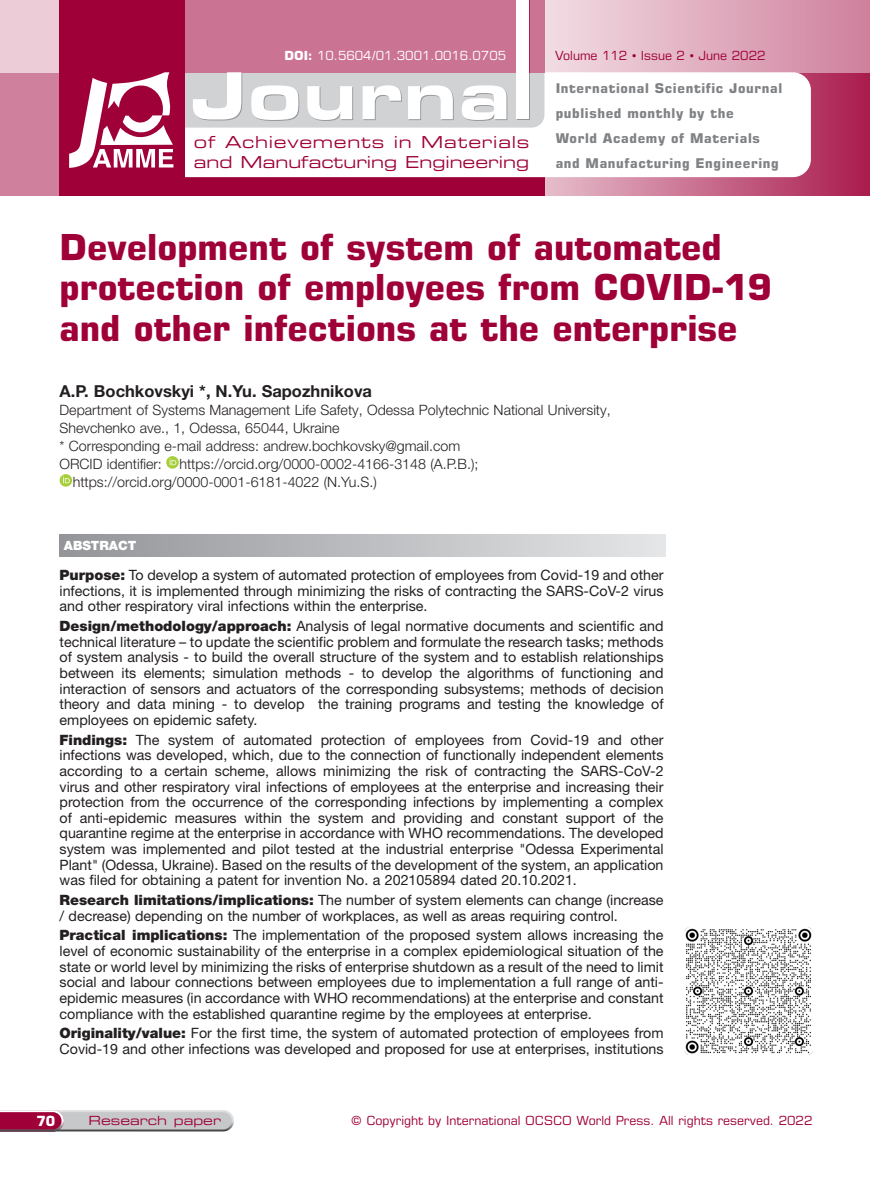
<style>
.page{position:relative;width:872px;height:1191px;background:#fff}
.page>*{position:absolute;margin:0;border:0;box-sizing:border-box;transform-origin:0 0}
.tytuł_artykułu{font:700 36px/40.5px "Eurostile LT Pro";color:#9f0038}
.t1{font:16.5px/19.8px "Eurostile LT Pro Ex 2";color:#9f0038}
.autorzy{font:700 16.5px "Helvetica Neue LT Pro";color:#231f20}
.tekst_abstraktu{font:14.25px/15.6px "Helvetica Neue LT Pro";color:#231f20;text-align:justify}
.uczelnia{font:300 14.25px/18px "Helvetica Neue LT Pro";color:#231f20}
.t2{font:700 14.1px "Eurostile LT Pro";color:#fff}
.t3{font:700 13.5px/24.8px "Eurostile LT Pro";letter-spacing:.045em;color:#808285}
.t4{font:900 12.75px "Helvetica Neue LT Pro";color:#fff}
.t5{font:12.6px "Eurostile LT Pro";color:#9f0038}
.t6{font:12.6px "Eurostile LT Pro";color:#fff}
.t7{font:12.6px "Eurostile LT Pro Ex 2";color:#9f0038}
.s1{font-weight:700}
.s2{font-weight:900}
</style>
<div class="page">
<svg style="left:0;top:1110px;width:234px;height:21px;background:#b998a5"></svg>
<div style="left:514px;top:0;width:356px;height:196px;background:linear-gradient(to right,#eac7d3,#ab2051)"></div>
<div style="left:513px;top:0;width:357px;height:72px;background:linear-gradient(to right,#f6e6eb,#cf809c)"></div>
<div style="left:60px;top:0;width:484px;height:196px;background:#9f0038"></div>
<div style="left:138px;top:72px;width:673px;height:105px;background:#fff;border-radius:18px"></div>
<svg style="left:185px;top:72px;width:359px;height:56px;background:#d1cfd2"></svg>
<div style="left:0;top:0;width:60px;height:196px;background:#cf809c"></div>
<div style="left:0;top:0;width:60px;height:72px;background:#ecccd7"></div>
<div style="left:185px;top:0;width:359px;height:72px;background:#ca7392"></div>
<div style="left:60px;top:0;width:125px;height:196px;background:#9f0038"></div>
<svg style="left:69px;top:72px;width:104px;height:96px"></svg>
<div style="left:518px;top:72px;width:12px;height:48px;background:#939598"></div>
<svg style="left:193px;top:72px;width:49px;height:48px"></svg>
<svg style="left:251px;top:85px;width:48px;height:36px"></svg>
<svg style="left:307px;top:86px;width:46px;height:35px"></svg>
<svg style="left:362px;top:85px;width:40px;height:35px"></svg>
<svg style="left:408px;top:85px;width:46px;height:35px"></svg>
<svg style="left:462px;top:85px;width:45px;height:36px"></svg>
<div style="left:518px;top:0;width:12px;height:72px;background:#a91a4c"></div>
<div style="left:517px;top:0;width:12px;height:119px;background:#fff"></div>
<svg style="left:166px;top:456px;width:13px;height:12px"></svg>
<svg style="left:170px;top:458px;width:6px;height:7px"></svg>
<svg style="left:60px;top:474px;width:12px;height:12px"></svg>
<svg style="left:63px;top:476px;width:7px;height:7px"></svg>
<div style="left:60px;top:535px;width:605px;height:21px;background:linear-gradient(to right,#939498,#e5e6e8)"></div>
<img style="left:685px;top:927px;width:127px;height:127px">
<p class="t6" style="left:285px;top:48px;width:223px"><span class="s1">DOI:</span> 10.5604/01.3001.0016.0705</p>
<p class="t5" style="left:555px;top:48px;width:212px">Volume 112 • Issue 2 • June 2022</p>
<p class="t1" style="left:194px;top:132px;width:337px">of Achievements in Materials and Manufacturing Engineering</p>
<p class="t3" style="left:555px;top:76px;width:228px">International Scientific Journal published monthly by the<br>World Academy of Materials and Manufacturing Engineering</p>
<p class="tytuł_artykułu" style="left:60px;top:226px;width:713px">Development of system of automated protection of employees from COVID-19 and other infections at the enterprise</p>
<p class="autorzy" style="left:60px;top:380px;width:314px">A.P. Bochkovskyi *, N.Yu. Sapozhnikova</p>
<p class="uczelnia" style="left:60px;top:400px;width:552px">Department of Systems Management Life Safety, Odessa Polytechnic National University,<br>Shevchenko ave., 1, Odessa, 65044, Ukraine</p>
<p class="uczelnia" style="left:60px;top:436px;width:402px">* Corresponding e-mail address: andrew.bochkovsky@gmail.com</p>
<p class="uczelnia" style="left:60px;top:454px;width:420px">ORCID identifier: https://orcid.org/0000-0002-4166-3148 (A.P.B.);</p>
<p class="uczelnia" style="left:73px;top:472px;width:305px">https://orcid.org/0000-0001-6181-4022 (N.Yu.S.)</p>
<p class="t4" style="left:64px;top:538px;width:74px">ABSTRACT</p>
<p class="tekst_abstraktu" style="left:60px;top:567px;width:605px"><span class="s2">Purpose:</span> To develop a system of automated protection of employees from Covid-19 and other infections, it is implemented through minimizing the risks of contracting the SARS-CoV-2 virus and other respiratory viral infections within the enterprise.</p>
<p class="tekst_abstraktu" style="left:60px;top:618px;width:605px"><span class="s2">Design/methodology/approach:</span> Analysis of legal normative documents and scientific and technical literature – to update the scientific problem and formulate the research tasks; methods of system analysis - to build the overall structure of the system and to establish relationships between its elements; simulation methods - to develop the algorithms of functioning and interaction of sensors and actuators of the corresponding subsystems; methods of decision theory and data mining - to develop the training programs and testing the knowledge of employees on epidemic safety.</p>
<p class="tekst_abstraktu" style="left:60px;top:731px;width:605px"><span class="s2">Findings:</span> The system of automated protection of employees from Covid-19 and other infections was developed, which, due to the connection of functionally independent elements according to a certain scheme, allows minimizing the risk of contracting the SARS-CoV-2 virus and other respiratory viral infections of employees at the enterprise and increasing their protection from the occurrence of the corresponding infections by implementing a complex of anti-epidemic measures within the system and providing and constant support of the quarantine regime at the enterprise in accordance with WHO recommendations. The developed system was implemented and pilot tested at the industrial enterprise "Odessa Experimental Plant" (Odessa, Ukraine). Based on the results of the development of the system, an application was filed for obtaining a patent for invention No. a 202105894 dated 20.10.2021.</p>
<p class="tekst_abstraktu" style="left:60px;top:891px;width:605px"><span class="s2">Research limitations/implications:</span> The number of system elements can change (increase / decrease) depending on the number of workplaces, as well as areas requiring control.</p>
<p class="tekst_abstraktu" style="left:60px;top:927px;width:605px"><span class="s2">Practical implications:</span> The implementation of the proposed system allows increasing the level of economic sustainability of the enterprise in a complex epidemiological situation of the state or world level by minimizing the risks of enterprise shutdown as a result of the need to limit social and labour connections between employees due to implementation a full range of anti&shy;epidemic measures (in accordance with WHO recommendations) at the enterprise and constant compliance with the established quarantine regime by the employees at enterprise.</p>
<p class="tekst_abstraktu" style="left:60px;top:1025px;width:605px"><span class="s2">Originality/value:</span> For the first time, the system of automated protection of employees from<br>Covid-19 and other infections was developed and proposed for use at enterprises, institutions</p>
<p class="t2" style="left:36px;top:1112px;width:20px">70</p>
<p class="t7" style="left:88px;top:1112px;width:134px">Research paper</p>
<p class="t5" style="left:351px;top:1113px;width:462px">© Copyright by International OCSCO World Press. All rights reserved. 2022</p>
</div>
